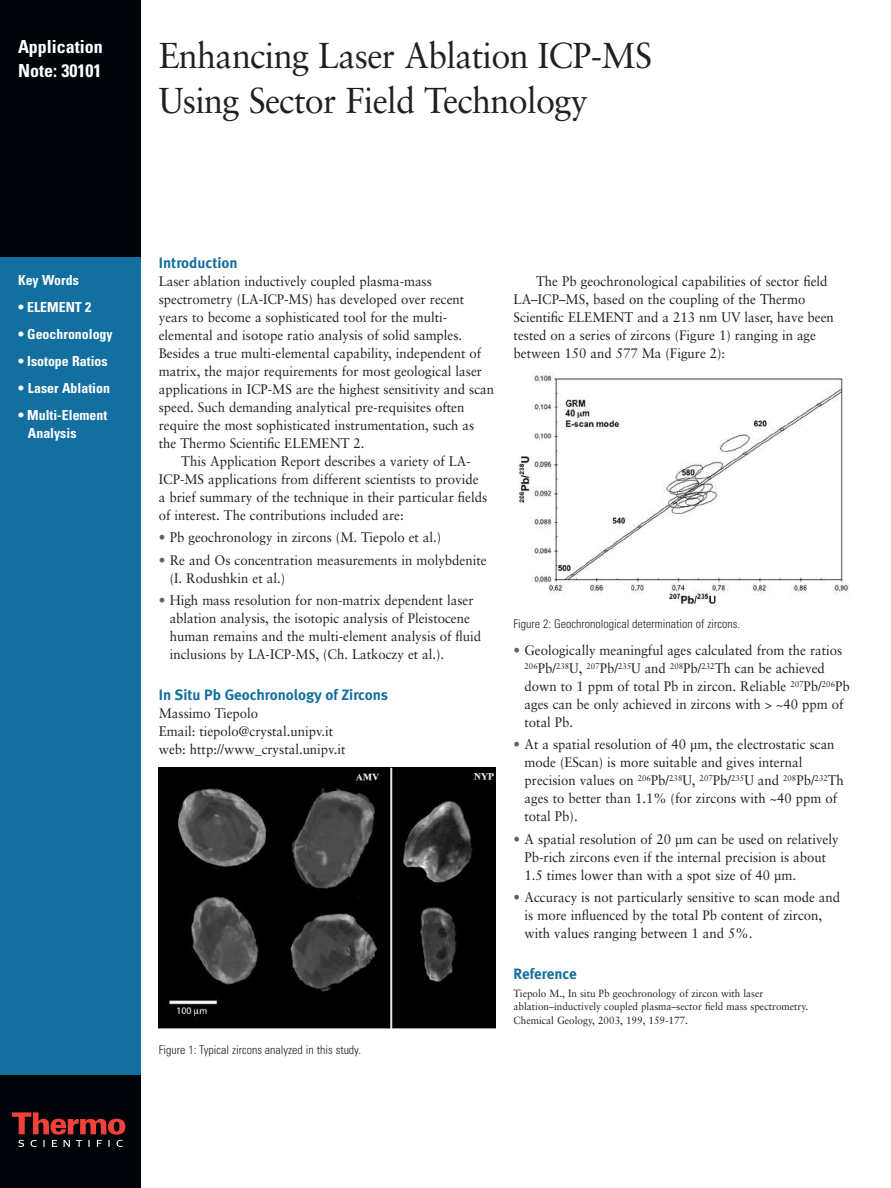
<style>
.page{position:relative;width:891px;height:1188px;background:#fff}
.page>*{position:absolute;margin:0;border:0;box-sizing:border-box;transform-origin:0 0}
.t1{font:36px/45px "Sabon";letter-spacing:-.02em;color:#241f1f;scale:.95 1}
.t2{font:700 condensed 18px/24px "Univers";color:#fff}
.t3{font:15px "Meta Bold LF";color:#136f9f}
.t4{font:13.8px/18px "Sabon";color:#241f1f;scale:.95 1}
.t5{font:700 condensed 13.8px/18px "Univers";color:#fff}
.t6{font:300 condensed 12px "Univers";color:#241f1f}
.t7{font:10.5px/13.5px "Sabon";color:#241f1f;scale:.95 1}
.s1{color:#615f60}
</style>
<div class="page">
<div style="left:0;top:257px;width:141px;height:931px;background:#136f9f"></div>
<div style="left:0;top:0;width:141px;height:257px;background:#000409"></div>
<div style="left:0;top:1076px;width:141px;height:112px;background:#000409"></div>
<img style="left:159px;top:767px;width:337px;height:262px">
<img style="left:518px;top:373px;width:331px;height:234px">
<svg style="left:12px;top:1112px;width:113px;height:35px"></svg>
<h2 class="t2" style="left:18px;top:37px;width:86px">Application<br>Note: 30101</h2>
<h1 class="t1" style="left:159px;top:36px;width:521px">Enhancing Laser Ablation ICP-MS<br>Using Sector Field Technology</h1>
<p class="t5" style="left:18px;top:272px;width:62px">Key Words</p>
<p class="t5" style="left:18px;top:299px;width:75px">• ELEMENT 2</p>
<p class="t5" style="left:18px;top:326px;width:96px">• Geochronology</p>
<p class="t5" style="left:18px;top:353px;width:91px">• Isotope Ratios</p>
<p class="t5" style="left:18px;top:380px;width:93px">• Laser Ablation</p>
<p class="t5" style="left:28px;top:407px;width:81px;text-indent:-10px">• Multi-Element<br>Analysis</p>
<p class="t3" style="left:159px;top:257px;width:80px">Introduction</p>
<p class="t4" style="left:159px;top:273px;width:289px">Laser ablation inductively coupled plasma-mass</p>
<p class="t4" style="left:159px;top:291px;width:323px">spectrometry (LA-ICP-MS) has developed over recent</p>
<p class="t4" style="left:159px;top:309px;width:305px">years to become a sophisticated tool for the multi-</p>
<p class="t4" style="left:159px;top:327px;width:321px">elemental and isotope ratio analysis of solid samples.</p>
<p class="t4" style="left:159px;top:345px;width:341px">Besides a true multi-elemental capability, independent of</p>
<p class="t4" style="left:159px;top:363px;width:342px">matrix, the major requirements for most geological laser</p>
<p class="t4" style="left:159px;top:381px;width:354px">applications in ICP-MS are the highest sensitivity and scan</p>
<p class="t4" style="left:159px;top:399px;width:323px">speed. Such demanding analytical pre-requisites often</p>
<p class="t4" style="left:159px;top:417px;width:334px">require the most sophisticated instrumentation, such as</p>
<p class="t4" style="left:159px;top:435px;width:218px">the Thermo Scientific ELEMENT 2.</p>
<p class="t4" style="left:181px;top:453px;width:306px">This Application Report describes a variety of LA-</p>
<p class="t4" style="left:159px;top:471px;width:338px">ICP-MS applications from different scientists to provide</p>
<p class="t4" style="left:159px;top:489px;width:347px">a brief summary of the technique in their particular fields</p>
<p class="t4" style="left:159px;top:507px;width:259px">of interest. The contributions included are:</p>
<p class="t4" style="left:159px;top:529px;width:299px"><span class="s1">•</span> Pb geochronology in zircons (M. Tiepolo et al.)</p>
<p class="t4" style="left:170px;top:552px;width:335px;text-indent:-11px"><span class="s1">•</span> Re and Os concentration measurements in molybdenite (I. Rodushkin et al.)</p>
<p class="t4" style="left:170px;top:592px;width:329px;text-indent:-11px"><span class="s1">•</span> High mass resolution for non-matrix dependent laser ablation analysis, the isotopic analysis of Pleistocene human remains and the multi-element analysis of fluid inclusions by LA-ICP-MS, (Ch. Latkoczy et al.).</p>
<p class="t3" style="left:159px;top:689px;width:231px">In Situ Pb Geochronology of Zircons</p>
<p class="t4" style="left:159px;top:705px;width:198px">Massimo Tiepolo<br>Email: tiepolo@crystal.unipv.it web: http://www_crystal.unipv.it</p>
<p class="t6" style="left:159px;top:1045px;width:204px">Figure 1: Typical zircons analyzed in this study.</p>
<p class="t4" style="left:514px;top:273px;width:339px;text-indent:22px">The Pb geochronological capabilities of sector field LA–ICP–MS, based on the coupling of the Thermo Scientific ELEMENT and a 213 nm UV laser, have been tested on a series of zircons (Figure 1) ranging in age between 150 and 577 Ma (Figure 2):</p>
<p class="t6" style="left:514px;top:619px;width:228px">Figure 2: Geochronological determination of zircons.</p>
<p class="t4" style="left:525px;top:642px;width:344px;text-indent:-11px"><span class="s1">•</span> Geologically meaningful ages calculated from the ratios <sup>206</sup>Pb/<sup>238</sup>U, <sup>207</sup>Pb/<sup>235</sup>U and <sup>208</sup>Pb/<sup>232</sup>Th can be achieved down to 1 ppm of total Pb in zircon. Reliable <sup>207</sup>Pb/<sup>206</sup>Pb ages can be only achieved in zircons with &gt; ~40 ppm of total Pb.</p>
<p class="t4" style="left:525px;top:736px;width:338px;text-indent:-11px"><span class="s1">•</span> At a spatial resolution of 40 µm, the electrostatic scan mode (EScan) is more suitable and gives internal precision values on <sup>206</sup>Pb/<sup>238</sup>U, <sup>207</sup>Pb/<sup>235</sup>U and <sup>208</sup>Pb/<sup>232</sup>Th ages to better than 1.1% (for zircons with ~40 ppm of total Pb).</p>
<p class="t4" style="left:525px;top:831px;width:332px;text-indent:-11px"><span class="s1">•</span> A spatial resolution of 20 µm can be used on relatively<br>Pb-rich zircons even if the internal precision is about<br>1.5 times lower than with a spot size of 40 µm.</p>
<p class="t4" style="left:525px;top:889px;width:334px;text-indent:-11px"><span class="s1">•</span> Accuracy is not particularly sensitive to scan mode and is more influenced by the total Pb content of zircon, with values ranging between 1 and 5%.</p>
<p class="t3" style="left:514px;top:968px;width:65px">Reference</p>
<p class="t7" style="left:514px;top:987px;width:312px">Tiepolo M., In situ Pb geochronology of zircon with laser ablation–inductively coupled plasma–sector field mass spectrometry.<br>Chemical Geology, 2003, 199, 159-177.</p>
</div>
